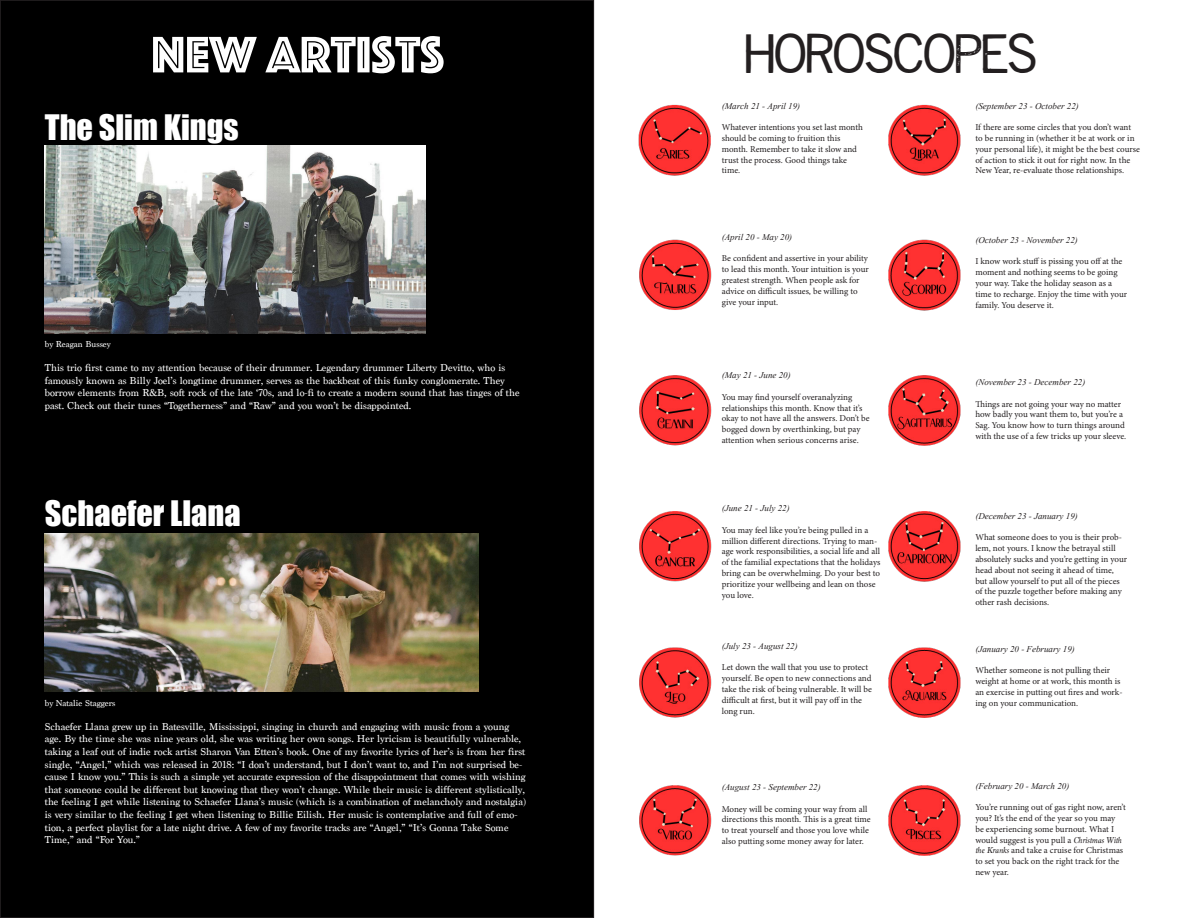
<style>
.page{position:relative;width:1188px;height:918px;background:#fff}
.page>*{position:absolute;margin:0;border:0;box-sizing:border-box;transform-origin:0 0}
.t1{font:53.25px "Phosphate Inline";color:#fff}
.t2{font:42px "Reprise Stamp Std";letter-spacing:-.005em;color:#231f20}
.t3{font:32.25px "Impact";color:#fff}
.t4{font:10.5px/12.6px "Marion";color:#fff}
.t5{font:9px/10.8px "Minion Pro";letter-spacing:-.005em;color:#231f20}
.t6{font:italic 9px "Maestro Times";color:#231f20}
.t7{font:9px "Marion";color:#fff}
.s1{font-family:"Marion";font-style:italic}
</style>
<div class="page">
<div style="left:0;top:0;width:594px;height:918px;background:#000"></div>
<img style="left:638px;top:104px;width:323px;height:752px">
<img style="left:45px;top:146px;width:380px;height:188px">
<img style="left:45px;top:533px;width:433px;height:158px">
<p class="t1" style="left:151px;top:17px;width:294px">NEW ARTISTS</p>
<p class="t2" style="left:745px;top:22px;width:293px">HOROSCOPES</p>
<p class="t6" style="left:722px;top:100px;width:80px">(March 21 - April 19)</p>
<p class="t5" style="left:722px;top:122px;width:143px">Whatever intentions you set last month should be coming to fruition this month. Remember to take it slow and trust the process. Good things take time.</p>
<p class="t6" style="left:975px;top:100px;width:105px">(September 23 - October 22)</p>
<p class="t5" style="left:975px;top:122px;width:166px">If there are some circles that you don’t want to be running in (whether it be at work or in your personal life), it might be the best course of action to stick it out for right now. In the New Year, re-evaluate those relationships.</p>
<p class="t3" style="left:45px;top:102px;width:195px">The Slim Kings</p>
<p class="t7" style="left:45px;top:339px;width:67px">by Reagan Bussey</p>
<p class="t4" style="left:45px;top:362px;width:476px">This trio first came to my attention because of their drummer. Legendary drummer Liberty Devitto, who is famously known as Billy Joel’s longtime drummer, serves as the backbeat of this funky conglomerate. They borrow elements from R&amp;B, soft rock of the late ‘70s, and lo-fi to create a modern sound that has tinges of the past. Check out their tunes “Togetherness” and “Raw” and you won’t be disappointed.</p>
<p class="t3" style="left:45px;top:488px;width:197px">Schaefer Llana</p>
<p class="t7" style="left:45px;top:698px;width:72px">by Natalie Staggers</p>
<p class="t4" style="left:45px;top:720px;width:483px">Schaefer Llana grew up in Batesville, Mississippi, singing in church and engaging with music from a young age. By the time she was nine years old, she was writing her own songs. Her lyricism is beautifully vulnerable, taking a leaf out of indie rock artist Sharon Van Etten’s book. One of my favorite lyrics of her’s is from her first single, “Angel,” which was released in 2018: “I don’t understand, but I don’t want to, and I’m not surprised be&shy;cause I know you.” This is such a simple yet accurate expression of the disappointment that comes with wishing that someone could be different but knowing that they won’t change. While their music is different stylistically, the feeling I get while listening to Schaefer Llana’s music (which is a combination of melancholy and nostalgia) is very similar to the feeling I get when listening to Billie Eilish. Her music is contemplative and full of emo&shy;tion, a perfect playlist for a late night drive. A few of my favorite tracks are “Angel,” “It’s Gonna Take Some Time,” and “For You.”</p>
<p class="t6" style="left:722px;top:231px;width:72px">(April 20 - May 20)</p>
<p class="t5" style="left:722px;top:253px;width:149px">Be confident and assertive in your ability to lead this month. Your intuition is your greatest strength. When people ask for advice on difficult issues, be willing to give your input.</p>
<p class="t6" style="left:722px;top:370px;width:70px">(May 21 - June 20)</p>
<p class="t5" style="left:722px;top:392px;width:149px">You may find yourself overanalyzing relationships this month. Know that it’s okay to not have all the answers. Don’t be bogged down by overthinking, but pay attention when serious concerns arise.</p>
<p class="t6" style="left:722px;top:503px;width:69px">(June 21 - July 22)</p>
<p class="t5" style="left:722px;top:525px;width:160px">You may feel like you’re being pulled in a million different directions. Trying to man&shy;age work responsibilities, a social life and all of the familial expectations that the holidays bring can be overwhelming. Do your best to prioritize your wellbeing and lean on those you love.</p>
<p class="t6" style="left:722px;top:640px;width:77px">(July 23 - August 22)</p>
<p class="t5" style="left:722px;top:662px;width:152px">Let down the wall that you use to protect yourself. Be open to new connections and take the risk of being vulnerable. It will be difficult at first, but it will pay off in the long run.</p>
<p class="t6" style="left:722px;top:782px;width:100px">(August 23 - September 22)</p>
<p class="t5" style="left:722px;top:803px;width:150px">Money will be coming your way from all directions this month. This is a great time to treat yourself and those you love while also putting some money away for later.</p>
<p class="t6" style="left:975px;top:234px;width:104px">(October 23 - November 22)</p>
<p class="t5" style="left:975px;top:256px;width:153px">I know work stuff is pissing you off at the moment and nothing seems to be going your way. Take the holiday season as a time to recharge. Enjoy the time with your family. You deserve it.</p>
<p class="t6" style="left:975px;top:377px;width:111px">(November 23 - December 22)</p>
<p class="t5" style="left:975px;top:398px;width:152px">Things are not going your way no matter how badly you want them to, but you’re a Sag. You know how to turn things around with the use of a few tricks up your sleeve.</p>
<p class="t6" style="left:975px;top:510px;width:104px">(December 23 - January 19)</p>
<p class="t5" style="left:975px;top:532px;width:153px">What someone does to you is their prob&shy;lem, not yours. I know the betrayal still absolutely sucks and you’re getting in your head about not seeing it ahead of time, but allow yourself to put all of the pieces of the puzzle together before making any other rash decisions.</p>
<p class="t6" style="left:975px;top:643px;width:101px">(January 20 - February 19)</p>
<p class="t5" style="left:975px;top:665px;width:149px">Whether someone is not pulling their weight at home or at work, this month is an exercise in putting out fires and work&shy;ing on your communication.</p>
<p class="t6" style="left:975px;top:780px;width:95px">(February 20 - March 20)</p>
<p class="t5" style="left:975px;top:802px;width:152px">You’re running out of gas right now, aren’t you? It’s the end of the year so you may be experiencing some burnout. What I would suggest is you pull a <span class="s1">Christmas With the Kranks</span> and take a cruise for Christmas to set you back on the right track for the new year.</p>
</div>
